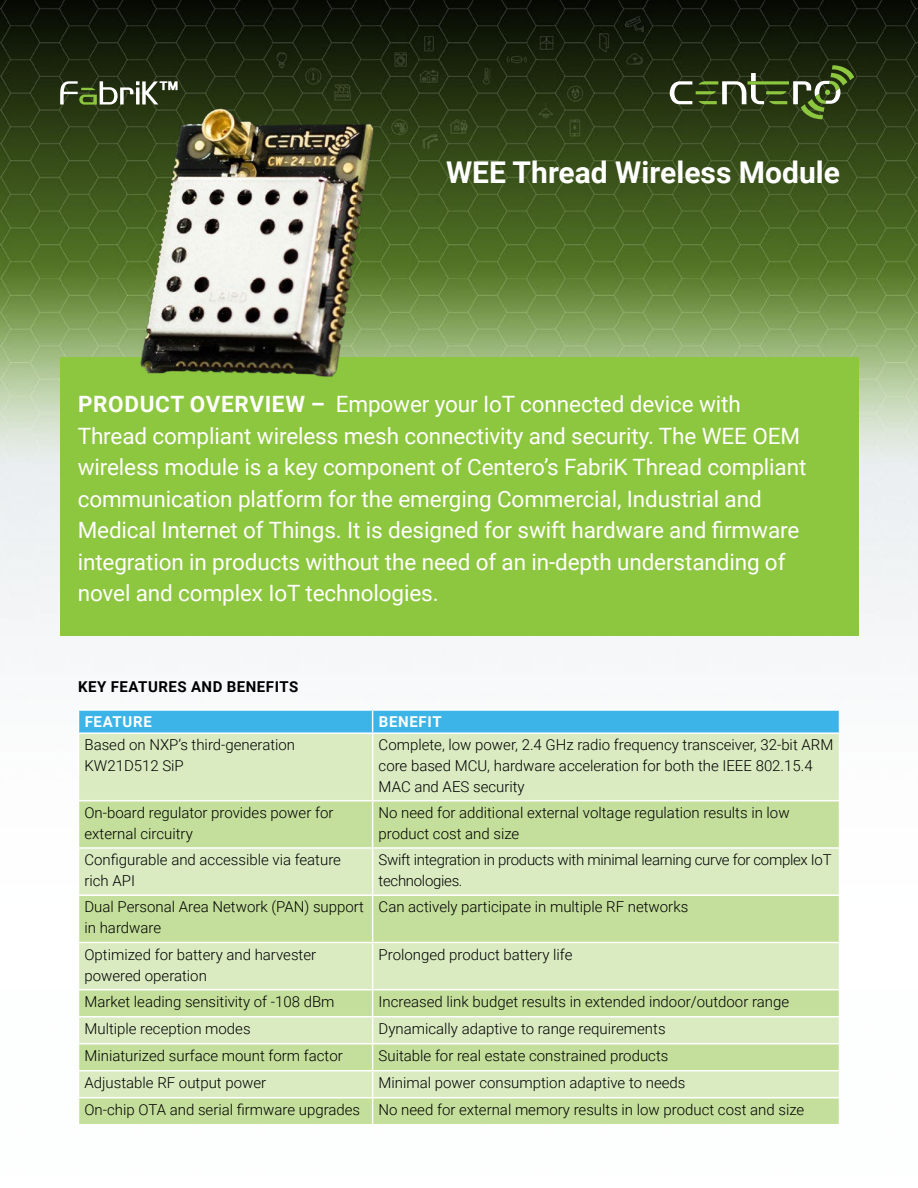
<style>
.page{position:relative;width:918px;height:1188px;background:#fff}
.page>*{position:absolute;margin:0;border:0;box-sizing:border-box;transform-origin:0 0}
.t1{font:700 30px "Roboto";color:#fff}
.t2{font:22.5px/31.5px "Roboto";letter-spacing:-.005em;color:#fff}
.t3{font:300 15px/21px "Roboto";color:#000}
.t4{font:300 15px/21px "Roboto";letter-spacing:-.02em;color:#000}
.t5{font:700 15px "Roboto";letter-spacing:.035em;color:#000}
.t6{font:700 15px "Roboto";letter-spacing:.045em;color:#fff}
.s1{font-weight:700}
</style>
<div class="page">
<img style="left:0;top:0;width:918px;height:635px">
<svg style="left:670px;top:65px;width:184px;height:54px;background:#41512b"></svg>
<div style="left:79px;top:734px;width:760px;height:66px;background:#daebc1"></div>
<svg style="left:79px;top:801px;width:760px;height:323px;background:#cee4ad"></svg>
<div style="left:78px;top:710px;width:762px;height:22px;background:#3cb4e7"></div>
<hr style="left:372px;top:734px;width:1px;height:66px;background:#fff">
<hr style="left:372px;top:801px;width:1px;height:46px;background:#fff">
<hr style="left:78px;top:847px;width:295px;height:2px;background:#fff">
<hr style="left:373px;top:847px;width:467px;height:2px;background:#fff">
<hr style="left:372px;top:849px;width:1px;height:45px;background:#fff">
<hr style="left:78px;top:894px;width:295px;height:2px;background:#fff">
<hr style="left:373px;top:894px;width:467px;height:2px;background:#fff">
<hr style="left:372px;top:896px;width:1px;height:46px;background:#fff">
<hr style="left:78px;top:942px;width:295px;height:1px;background:#fff">
<hr style="left:373px;top:942px;width:467px;height:1px;background:#fff">
<hr style="left:372px;top:943px;width:1px;height:46px;background:#fff">
<hr style="left:78px;top:989px;width:295px;height:1px;background:#fff">
<hr style="left:373px;top:989px;width:467px;height:1px;background:#fff">
<hr style="left:78px;top:1016px;width:295px;height:1px;background:#fff">
<hr style="left:373px;top:1016px;width:467px;height:1px;background:#fff">
<hr style="left:78px;top:1043px;width:295px;height:1px;background:#fff">
<hr style="left:373px;top:1043px;width:467px;height:1px;background:#fff">
<hr style="left:78px;top:1070px;width:295px;height:1px;background:#fff">
<hr style="left:373px;top:1070px;width:467px;height:1px;background:#fff">
<hr style="left:78px;top:1097px;width:295px;height:1px;background:#fff">
<hr style="left:373px;top:1097px;width:467px;height:1px;background:#fff">
<svg style="left:372px;top:990px;width:1px;height:134px"></svg>
<svg style="left:60px;top:81px;width:39px;height:24px"></svg>
<div style="left:60px;top:357px;width:799px;height:279px;background:#8dc63f"></div>
<img style="left:99px;top:81px;width:307px;height:296px">
<h1 class="t1" style="left:446px;top:156px;width:395px">WEE Thread Wireless Module</h1>
<p class="t2" style="left:78px;top:390px;width:730px"><span class="s1">PRODUCT OVERVIEW –</span> Empower your IoT connected device with Thread compliant wireless mesh connectivity and security. The WEE OEM wireless module is a key component of Centero’s FabriK Thread compliant communication platform for the emerging Commercial, Industrial and Medical Internet of Things. It is designed for swift hardware and firmware integration in products without the need of an in-depth understanding of novel and complex IoT technologies.</p>
<p class="t5" style="left:78px;top:678px;width:222px">KEY FEATURES AND BENEFITS</p>
<p class="t6" style="left:85px;top:713px;width:69px">FEATURE</p>
<p class="t6" style="left:379px;top:713px;width:64px">BENEFIT</p>
<p class="t3" style="left:84px;top:736px;width:212px">Based on NXP’s third-generation<br>KW21D512 SiP</p>
<p class="t3" style="left:379px;top:736px;width:456px">Complete, low power, 2.4 GHz radio frequency transceiver, 32-bit ARM core based MCU, hardware acceleration for both the IEEE 802.15.4<br>MAC and AES security</p>
<p class="t3" style="left:84px;top:803px;width:250px">On-board regulator provides power for external circuitry</p>
<p class="t3" style="left:379px;top:803px;width:413px">No need for additional external voltage regulation results in low product cost and size</p>
<p class="t3" style="left:84px;top:849px;width:258px">Configurable and accessible via feature rich API</p>
<p class="t4" style="left:379px;top:850px;width:455px">Swift integration in products with minimal learning curve for complex IoT technologies.</p>
<p class="t3" style="left:84px;top:898px;width:281px">Dual Personal Area Network (PAN) support in hardware</p>
<p class="t3" style="left:379px;top:898px;width:311px">Can actively participate in multiple RF networks</p>
<p class="t3" style="left:84px;top:945px;width:233px">Optimized for battery and harvester powered operation</p>
<p class="t3" style="left:379px;top:945px;width:195px">Prolonged product battery life</p>
<p class="t3" style="left:84px;top:992px;width:252px">Market leading sensitivity of -108 dBm</p>
<p class="t3" style="left:379px;top:992px;width:412px">Increased link budget results in extended indoor/outdoor range</p>
<p class="t3" style="left:84px;top:1019px;width:168px">Multiple reception modes</p>
<p class="t3" style="left:379px;top:1019px;width:288px">Dynamically adaptive to range requirements</p>
<p class="t3" style="left:84px;top:1046px;width:260px">Miniaturized surface mount form factor</p>
<p class="t3" style="left:379px;top:1046px;width:291px">Suitable for real estate constrained products</p>
<p class="t3" style="left:84px;top:1073px;width:183px">Adjustable RF output power</p>
<p class="t3" style="left:84px;top:1070px;width:721px;line-height:27px;text-indent:294px">Minimal power consumption adaptive to needs<br>On-chip OTA and serial firmware upgrades No need for external memory results in low product cost and size</p>
</div>
